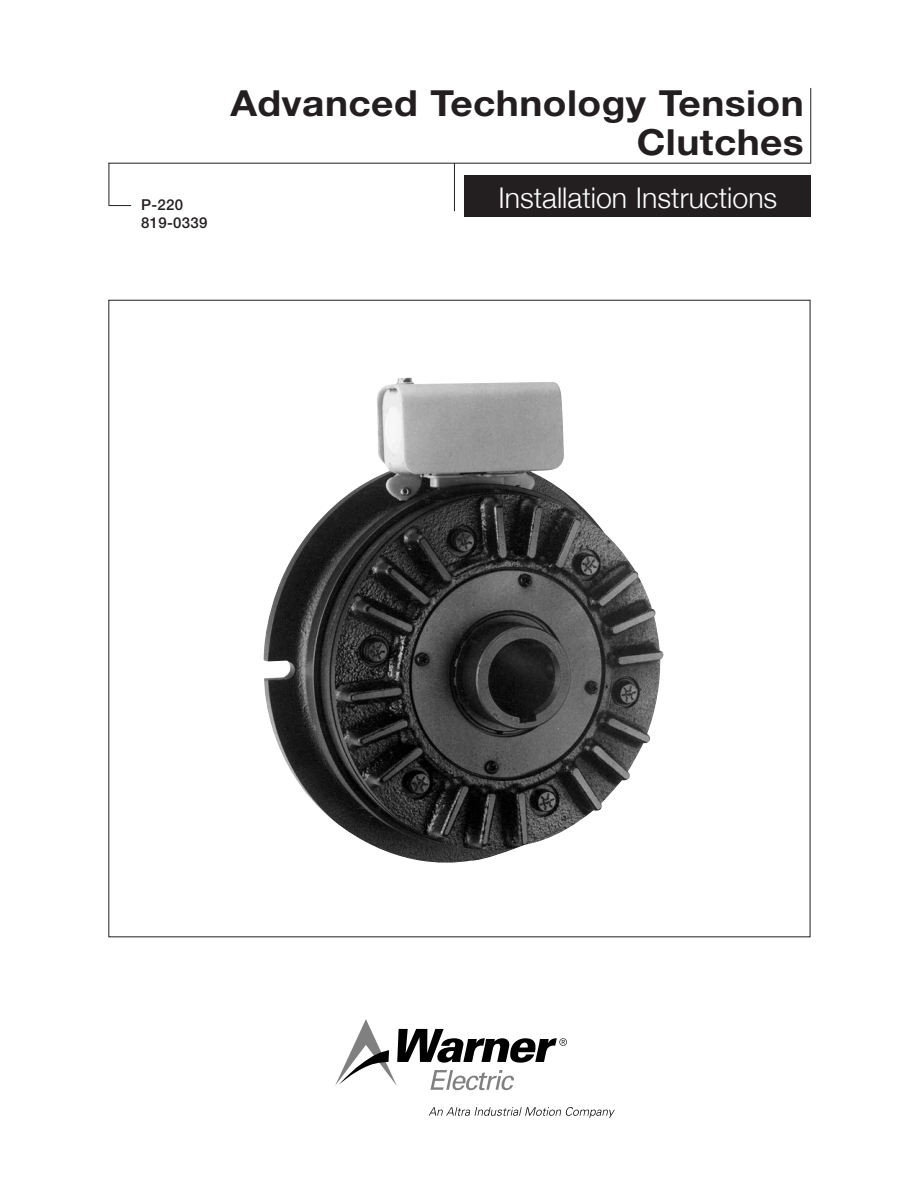
<style>
.page{position:relative;width:918px;height:1188px;background:#fff}
.page>*{position:absolute;margin:0;border:0;box-sizing:border-box;transform-origin:0 0}
.t1{font:700 36px/39px "Helvetica Neue";letter-spacing:.01em;color:#231f20;text-align:right;scale:1.08 1}
.t2{font:300 28.5px "Helvetica Neue";color:#fff}
.t3{font:500 15px "Helvetica Neue";letter-spacing:.02em;color:#231f20}
</style>
<div class="page">
<img style="left:263px;top:377px;width:401px;height:486px">
<hr style="left:109px;top:163px;width:702px;height:1px;background:#231f20">
<div style="left:465px;top:175px;width:346px;height:42px;background:#231f20"></div>
<hr style="left:454px;top:163px;width:1px;height:48px;background:#231f20">
<hr style="left:109px;top:163px;width:1px;height:43px;background:#231f20">
<hr style="left:810px;top:88px;width:1px;height:76px;background:#231f20">
<svg style="left:110px;top:205px;width:21px;height:1px"></svg>
<svg style="left:429px;top:1107px;width:186px;height:11px"></svg>
<svg style="left:335px;top:1019px;width:232px;height:71px"></svg>
<p class="t1" style="left:230px;top:83px;width:532px">Advanced Technology Tension<br>Clutches</p>
<p class="t3" style="left:141px;top:196px;width:44px">P-220</p>
<p class="t2" style="left:498px;top:181px;width:280px">Installation Instructions</p>
<p class="t3" style="left:141px;top:214px;width:68px">819-0339</p>
</div>
